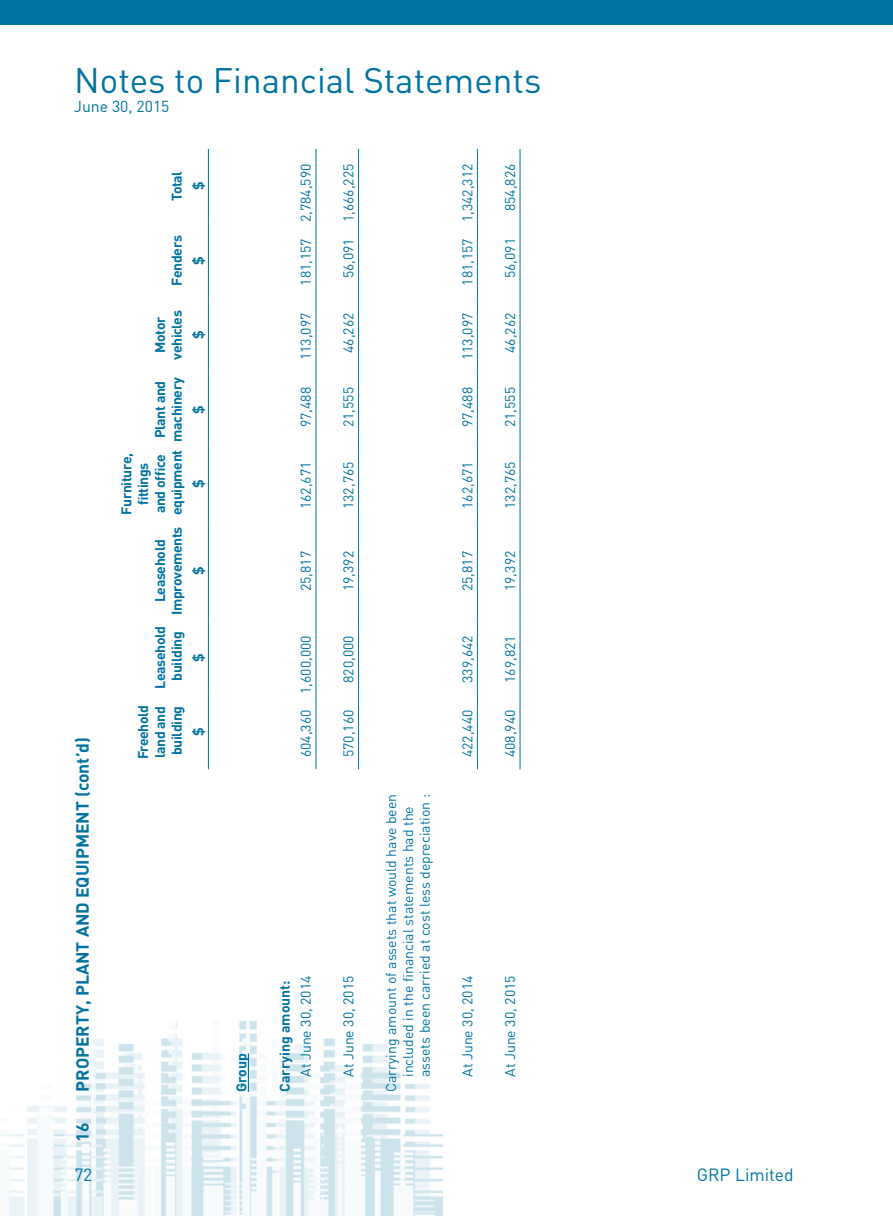
<style>
.page{position:relative;width:893px;height:1216px;background:#fff}
.page>*{position:absolute;margin:0;border:0;box-sizing:border-box;transform-origin:0 0}
.t1{font:35px "DIN";color:#0073a2}
.t2{font:700 17.5px "DIN";color:#0073a2}
.t3{font:17.5px "DIN";color:#0073a2}
.t4{font:15.75px "DIN";color:#0073a2}
.t5{font:14px/16.8px "DIN";color:#0073a2}
.t6{font:700 14px/16.8px "DIN";letter-spacing:-.025em;color:#0073a2;text-align:center}
.t7{font:700 14px "DIN";color:#0073a2}
</style>
<div class="page">
<img style="left:0;top:1021px;width:443px;height:194px">
<div style="left:0;top:0;width:893px;height:25px;background:#0073a2"></div>
<hr style="left:208px;top:694px;width:1px;height:75px;background:#0073a2">
<hr style="left:208px;top:620px;width:1px;height:74px;background:#0073a2">
<hr style="left:208px;top:521px;width:1px;height:99px;background:#0073a2">
<hr style="left:208px;top:446px;width:1px;height:75px;background:#0073a2">
<hr style="left:208px;top:372px;width:1px;height:74px;background:#0073a2">
<hr style="left:208px;top:298px;width:1px;height:74px;background:#0073a2">
<hr style="left:208px;top:223px;width:1px;height:75px;background:#0073a2">
<hr style="left:208px;top:149px;width:1px;height:74px;background:#0073a2">
<hr style="left:315px;top:694px;width:1px;height:75px;background:#0073a2">
<hr style="left:315px;top:620px;width:1px;height:74px;background:#0073a2">
<hr style="left:315px;top:521px;width:1px;height:99px;background:#0073a2">
<hr style="left:315px;top:446px;width:1px;height:75px;background:#0073a2">
<hr style="left:315px;top:372px;width:1px;height:74px;background:#0073a2">
<hr style="left:315px;top:298px;width:1px;height:74px;background:#0073a2">
<hr style="left:315px;top:223px;width:1px;height:75px;background:#0073a2">
<hr style="left:315px;top:149px;width:1px;height:74px;background:#0073a2">
<hr style="left:358px;top:694px;width:1px;height:75px;background:#0073a2">
<hr style="left:358px;top:620px;width:1px;height:74px;background:#0073a2">
<hr style="left:358px;top:521px;width:1px;height:99px;background:#0073a2">
<hr style="left:358px;top:446px;width:1px;height:75px;background:#0073a2">
<hr style="left:358px;top:372px;width:1px;height:74px;background:#0073a2">
<hr style="left:358px;top:298px;width:1px;height:74px;background:#0073a2">
<hr style="left:358px;top:223px;width:1px;height:75px;background:#0073a2">
<hr style="left:358px;top:149px;width:1px;height:74px;background:#0073a2">
<hr style="left:520px;top:694px;width:1px;height:75px;background:#0073a2">
<hr style="left:520px;top:620px;width:1px;height:74px;background:#0073a2">
<hr style="left:520px;top:521px;width:1px;height:99px;background:#0073a2">
<hr style="left:520px;top:446px;width:1px;height:75px;background:#0073a2">
<hr style="left:520px;top:372px;width:1px;height:74px;background:#0073a2">
<hr style="left:520px;top:298px;width:1px;height:74px;background:#0073a2">
<hr style="left:520px;top:223px;width:1px;height:75px;background:#0073a2">
<hr style="left:520px;top:149px;width:1px;height:74px;background:#0073a2">
<hr style="left:477px;top:694px;width:1px;height:75px;background:#0073a2">
<hr style="left:477px;top:620px;width:1px;height:74px;background:#0073a2">
<hr style="left:477px;top:521px;width:1px;height:99px;background:#0073a2">
<hr style="left:477px;top:446px;width:1px;height:75px;background:#0073a2">
<hr style="left:477px;top:372px;width:1px;height:74px;background:#0073a2">
<hr style="left:477px;top:298px;width:1px;height:74px;background:#0073a2">
<hr style="left:477px;top:223px;width:1px;height:75px;background:#0073a2">
<hr style="left:477px;top:149px;width:1px;height:74px;background:#0073a2">
<hr style="left:248px;top:1053px;width:1px;height:38px;background:#0073a2">
<h1 class="t1" style="left:74px;top:58px;width:469px">Notes to Financial Statements</h1>
<p class="t4" style="left:74px;top:96px;width:97px">June 30, 2015</p>
<p class="t2" style="left:71px;top:1091px;width:356px;rotate:-90deg">PROPERTY, PLANT AND EQUIPMENT (cont’d)</p>
<p class="t2" style="left:71px;top:1141px;width:21px;rotate:-90deg">16</p>
<p class="t6" style="left:168px;top:201px;width:32px;rotate:-90deg">Total</p>
<p class="t6" style="left:189px;top:190px;width:10px;rotate:-90deg">$</p>
<p class="t6" style="left:168px;top:286px;width:52px;rotate:-90deg">Fenders</p>
<p class="t6" style="left:189px;top:265px;width:10px;rotate:-90deg">$</p>
<p class="t6" style="left:151px;top:360px;width:51px;rotate:-90deg">Motor vehicles</p>
<p class="t6" style="left:189px;top:339px;width:10px;rotate:-90deg">$</p>
<p class="t6" style="left:151px;top:441px;width:66px;text-align:left;rotate:-90deg">Plant and machinery</p>
<p class="t6" style="left:189px;top:414px;width:10px;rotate:-90deg">$</p>
<p class="t6" style="left:117px;top:515px;width:67px;rotate:-90deg">Furniture, fittings and office equipment</p>
<p class="t6" style="left:189px;top:488px;width:10px;rotate:-90deg">$</p>
<p class="t6" style="left:151px;top:615px;width:90px;rotate:-90deg">Leasehold<br>Improvements</p>
<p class="t6" style="left:189px;top:575px;width:10px;rotate:-90deg">$</p>
<p class="t6" style="left:151px;top:689px;width:65px;rotate:-90deg">Leasehold building</p>
<p class="t6" style="left:189px;top:662px;width:10px;rotate:-90deg">$</p>
<p class="t6" style="left:134px;top:759px;width:56px;text-align:justify;rotate:-90deg">Freehold land and building</p>
<p class="t6" style="left:189px;top:736px;width:10px;rotate:-90deg">$</p>
<p class="t5" style="left:297px;top:286px;width:123px;rotate:-90deg">181,157 2,784,590</p>
<p class="t5" style="left:297px;top:360px;width:49px;rotate:-90deg">113,097</p>
<p class="t5" style="left:297px;top:427px;width:42px;rotate:-90deg">97,488</p>
<p class="t5" style="left:297px;top:509px;width:49px;rotate:-90deg">162,671</p>
<p class="t5" style="left:297px;top:591px;width:42px;rotate:-90deg">25,817</p>
<p class="t5" style="left:297px;top:757px;width:123px;rotate:-90deg">604,360 1,600,000</p>
<p class="t5" style="left:340px;top:278px;width:116px;rotate:-90deg">56,091 1,666,225</p>
<p class="t5" style="left:340px;top:353px;width:42px;rotate:-90deg">46,262</p>
<p class="t5" style="left:340px;top:427px;width:42px;rotate:-90deg">21,555</p>
<p class="t5" style="left:340px;top:509px;width:49px;rotate:-90deg">132,765</p>
<p class="t5" style="left:340px;top:591px;width:42px;rotate:-90deg">19,392</p>
<p class="t5" style="left:340px;top:682px;width:49px;rotate:-90deg">820,000</p>
<p class="t5" style="left:340px;top:757px;width:49px;rotate:-90deg">570,160</p>
<p class="t6" style="left:232px;top:1091px;width:40px;rotate:-90deg">Group</p>
<p class="t7" style="left:275px;top:1091px;width:113px;rotate:-90deg">Carrying amount:</p>
<p class="t5" style="left:297px;top:1076px;width:103px;rotate:-90deg">At June 30, 2014</p>
<p class="t5" style="left:340px;top:1076px;width:103px;rotate:-90deg">At June 30, 2015</p>
<p class="t5" style="left:382px;top:1076px;width:284px;text-indent:-15px;rotate:-90deg">Carrying amount of assets that would have been included in the financial statements had the assets been carried at cost less depreciation :</p>
<p class="t5" style="left:459px;top:286px;width:123px;rotate:-90deg">181,157 1,342,312</p>
<p class="t5" style="left:459px;top:360px;width:49px;rotate:-90deg">113,097</p>
<p class="t5" style="left:459px;top:427px;width:42px;rotate:-90deg">97,488</p>
<p class="t5" style="left:459px;top:509px;width:49px;rotate:-90deg">162,671</p>
<p class="t5" style="left:459px;top:591px;width:42px;rotate:-90deg">25,817</p>
<p class="t5" style="left:459px;top:682px;width:49px;rotate:-90deg">339,642</p>
<p class="t5" style="left:459px;top:757px;width:49px;rotate:-90deg">422,440</p>
<p class="t5" style="left:459px;top:1076px;width:103px;rotate:-90deg">At June 30, 2014</p>
<p class="t5" style="left:501px;top:211px;width:49px;rotate:-90deg">854,826</p>
<p class="t5" style="left:501px;top:278px;width:42px;rotate:-90deg">56,091</p>
<p class="t5" style="left:501px;top:353px;width:42px;rotate:-90deg">46,262</p>
<p class="t5" style="left:501px;top:427px;width:42px;rotate:-90deg">21,555</p>
<p class="t5" style="left:501px;top:509px;width:49px;rotate:-90deg">132,765</p>
<p class="t5" style="left:501px;top:591px;width:42px;rotate:-90deg">19,392</p>
<p class="t5" style="left:501px;top:682px;width:49px;rotate:-90deg">169,821</p>
<p class="t5" style="left:501px;top:757px;width:49px;rotate:-90deg">408,940</p>
<p class="t5" style="left:501px;top:1076px;width:103px;rotate:-90deg">At June 30, 2015</p>
<p class="t3" style="left:74px;top:1163px;width:19px">72</p>
<p class="t3" style="left:697px;top:1163px;width:98px">GRP Limited</p>
</div>
